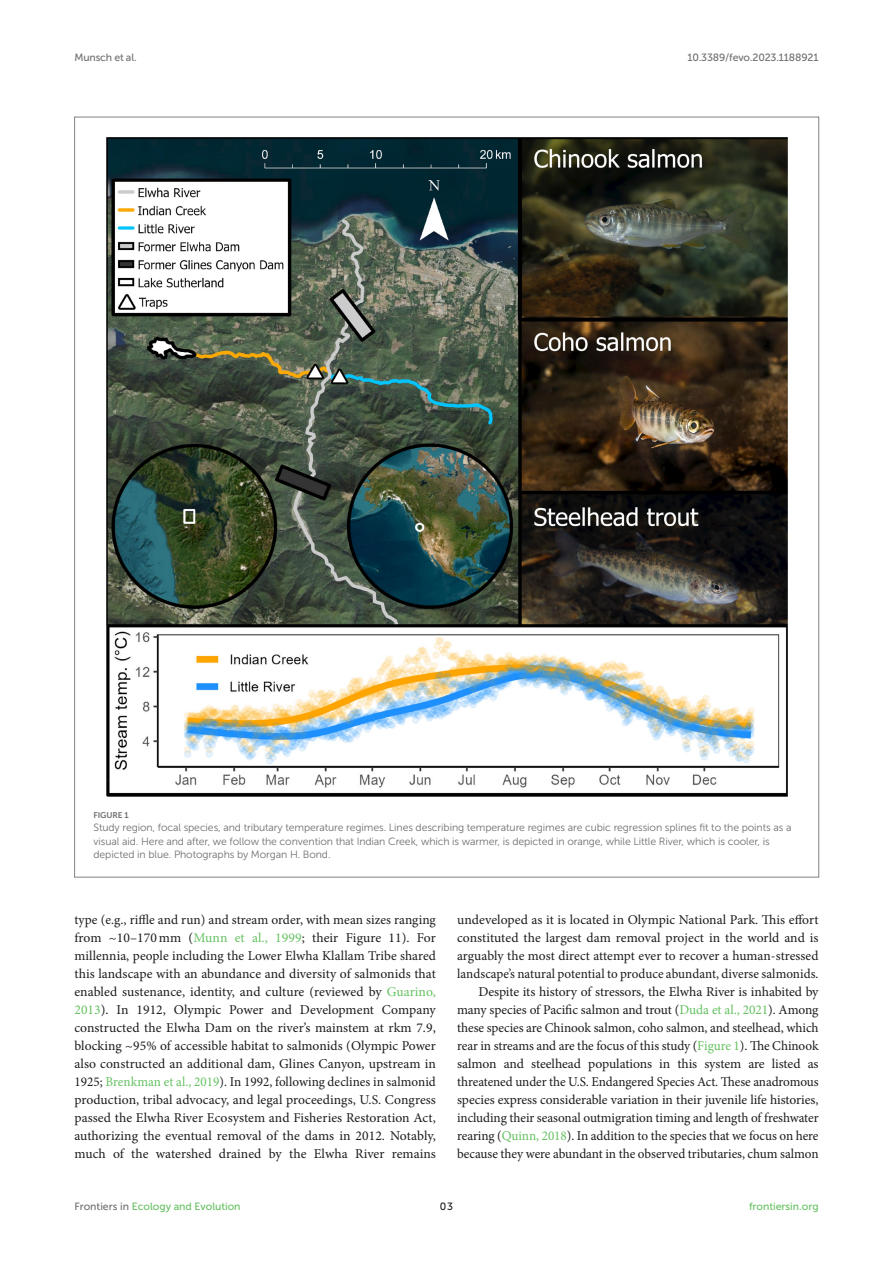
<style>
.page{position:relative;width:893px;height:1263px;background:#fff}
.page>*{position:absolute;margin:0;border:0;box-sizing:border-box;transform-origin:0 0}
.TEXT_FLUSH{font:13.5px/18px "Minion Pro";color:#1b1c1b;text-align:justify}
.TEXT{font:13.5px/18px "Minion Pro";letter-spacing:-.005em;color:#1b1c1b;text-align:justify}
.FIG_LEG{font:10.5px/13.5px "Museo Sans 300";letter-spacing:-.01em;color:#706f70}
.t1{font:10.5px "Museo Sans 500";color:#65c161}
.t2{font:10.5px "Museo Sans 500";letter-spacing:-.015em;color:#706f70}
.t3{font:10.5px "Museo Sans 500";color:#1b1c1b}
.FIG_HD{font:8.25px "Museo Sans 700";letter-spacing:-.01em;color:#706f70}
.s1{color:#65c161}
.s2{color:#706f70}
</style>
<div class="page">
<img style="left:106px;top:137px;width:682px;height:660px">
<p class="t2" style="left:74px;top:51px;width:64px">Munsch et al.</p>
<p class="t2" style="left:687px;top:51px;width:133px">10.3389/fevo.2023.1188921</p>
<p class="FIG_HD" style="left:94px;top:810px;width:37px">FIGURE 1</p>
<p class="FIG_LEG" style="left:94px;top:821px;width:699px">Study region, focal species, and tributary temperature regimes. Lines describing temperature regimes are cubic regression splines fit to the points as a visual aid. Here and after, we follow the convention that Indian Creek, which is warmer, is depicted in orange, while Little River, which is cooler, is depicted in blue. Photographs by Morgan H. Bond.</p>
<p class="TEXT_FLUSH" style="left:74px;top:911px;width:363px">type (e.g., riffle and run) and stream order, with mean sizes ranging from ~10–170mm (<span class="s1">Munn et al., 1999</span>; their Figure 11). For millennia, people including the Lower Elwha Klallam Tribe shared this landscape with an abundance and diversity of salmonids that enabled sustenance, identity, and culture (reviewed by <span class="s1">Guarino, 2013</span>). In 1912, Olympic Power and Development Company constructed the Elwha Dam on the river’s mainstem at rkm 7.9, blocking ~95% of accessible habitat to salmonids (Olympic Power also constructed an additional dam, Glines Canyon, upstream in 1925; <span class="s1">Brenkman et al., 2019</span>). In 1992, following declines in salmonid production, tribal advocacy, and legal proceedings, U.S. Congress passed the Elwha River Ecosystem and Fisheries Restoration Act, authorizing the eventual removal of the dams in 2012. Notably, much of the watershed drained by the Elwha River remains</p>
<p class="TEXT_FLUSH" style="left:457px;top:911px;width:363px">undeveloped as it is located in Olympic National Park. This effort constituted the largest dam removal project in the world and is arguably the most direct attempt ever to recover a human-stressed landscape’s natural potential to produce abundant, diverse salmonids.</p>
<p class="TEXT" style="left:457px;top:983px;width:363px;text-indent:21px">Despite its history of stressors, the Elwha River is inhabited by many species of Pacific salmon and trout (<span class="s1">Duda et al., 2021</span>). Among these species are Chinook salmon, coho salmon, and steelhead, which rear in streams and are the focus of this study (<span class="s1">Figure 1</span>). The Chinook salmon and steelhead populations in this system are listed as threatened under the U.S. Endangered Species Act. These anadromous species express considerable variation in their juvenile life histories, including their seasonal outmigration timing and length of freshwater rearing (<span class="s1">Quinn, 2018</span>). In addition to the species that we focus on here because they were abundant in the observed tributaries, chum salmon</p>
<p class="t1" style="left:74px;top:1200px;width:168px"><span class="s2">Frontiers in</span> Ecology and Evolution</p>
<p class="t3" style="left:440px;top:1200px;width:15px">03</p>
<p class="t1" style="left:749px;top:1200px;width:71px">frontiersin.org</p>
</div>
